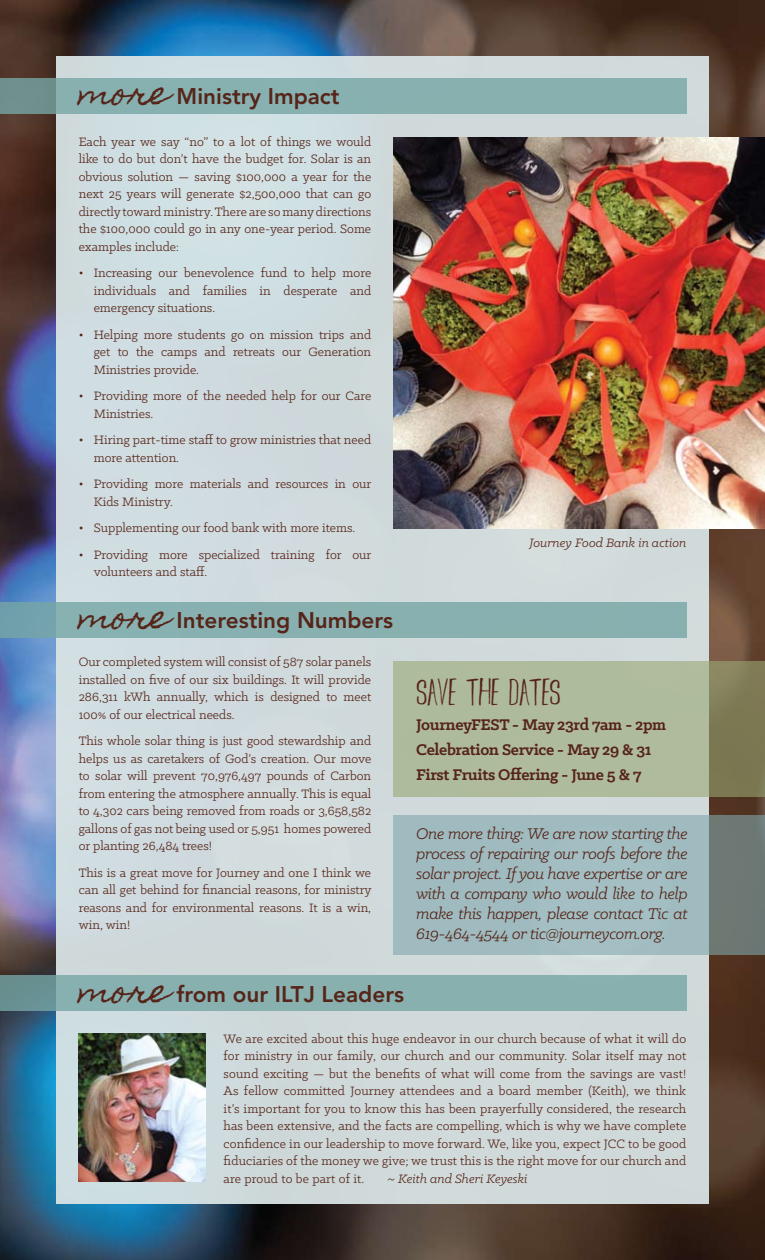
<style>
.page{position:relative;width:765px;height:1260px;background:#fff}
.page>*{position:absolute;margin:0;border:0;box-sizing:border-box;transform-origin:0 0}
.t1{font:32.5px "Bamboo Brisk";letter-spacing:-.02em;color:#562418}
.t2{font:800 22.5px "Avenir";color:#562418}
.t3{font:italic 17.5px/20px "Klinic Slab";letter-spacing:-.02em;color:#562418;text-align:justify}
.t4{font:700 17.5px/25px "Klinic Slab";letter-spacing:-.02em;color:#562418}
.t5{font:13.75px/17.5px "Klinic Slab";color:#562418;text-align:justify}
.t6{font:italic 13.75px "Klinic Slab";color:#562418}
.s1{font-family:"Homemade Apple";font-weight:400;font-size:32.5px}
</style>
<div class="page">
<img style="left:0;top:0;width:765px;height:1260px">
<div style="left:56px;top:56px;width:653px;height:1148px;background:#d0dbdd"></div>
<svg style="left:0;top:602px;width:686px;height:35px;background:#86aeaf"></svg>
<svg style="left:0;top:78px;width:686px;height:35px;background:#85adad"></svg>
<img style="left:393px;top:137px;width:372px;height:391px">
<svg style="left:0;top:976px;width:686px;height:35px;background:#84adac"></svg>
<img style="left:79px;top:1033px;width:127px;height:148px">
<svg style="left:394px;top:816px;width:371px;height:139px;background:#98b1b4"></svg>
<svg style="left:394px;top:661px;width:371px;height:136px;background:#a7b191"></svg>
<h2 class="t2" style="left:79px;top:83px;width:262px"><span class="s1">more</span> Ministry Impact</h2>
<p class="t5" style="left:79px;top:132px;width:294px">Each year we say “no” to a lot of things we would like to do but don’t have the budget for. Solar is an obvious solution — saving $100,000 a year for the next 25 years will generate $2,500,000 that can go directly toward ministry. There are so many directions the $100,000 could go in any one-year period. Some examples include:</p>
<p class="t5" style="left:94px;top:264px;width:279px;text-indent:-15px">• Increasing our benevolence fund to help more individuals and families in desperate and emergency situations.</p>
<p class="t5" style="left:94px;top:325px;width:279px;text-indent:-15px">• Helping more students go on mission trips and get to the camps and retreats our Generation Ministries provide.</p>
<p class="t5" style="left:94px;top:387px;width:279px;text-indent:-15px">• Providing more of the needed help for our Care<br>Ministries.</p>
<p class="t5" style="left:94px;top:431px;width:279px;text-indent:-15px">• Hiring part-time staff to grow ministries that need more attention.</p>
<p class="t5" style="left:94px;top:475px;width:279px;text-indent:-15px">• Providing more materials and resources in our<br>Kids Ministry.</p>
<p class="t5" style="left:79px;top:519px;width:278px">• Supplementing our food bank with more items.</p>
<p class="t5" style="left:94px;top:545px;width:279px;text-indent:-15px">• Providing more specialized training for our volunteers and staff.</p>
<h2 class="t2" style="left:79px;top:607px;width:316px"><span class="s1">more</span> Interesting Numbers</h2>
<p class="t5" style="left:79px;top:653px;width:294px">Our completed system will consist of 587 solar panels installed on five of our six buildings. It will provide 286,311 kWh annually, which is designed to meet 100% of our electrical needs.</p>
<p class="t5" style="left:79px;top:732px;width:294px">This whole solar thing is just good stewardship and helps us as caretakers of God’s creation. Our move to solar will prevent 70,976,497 pounds of Carbon from entering the atmosphere annually. This is equal to 4,302 cars being removed from roads or 3,658,582 gallons of gas not being used or 5,951 homes powered or planting 26,484 trees!</p>
<p class="t5" style="left:79px;top:864px;width:294px">This is a great move for Journey and one I think we can all get behind for financial reasons, for ministry reasons and for environmental reasons. It is a win, win, win!</p>
<p class="t6" style="left:530px;top:534px;width:159px">Journey Food Bank in action</p>
<h1 class="t1" style="left:416px;top:675px;width:178px">SAVE THE DATES:</h1>
<p class="t4" style="left:416px;top:711px;width:252px">JourneyFEST - May 23rd 7am - 2pm<br>Celebration Service - May 29 &amp; 31<br>First Fruits Offering - June 5 &amp; 7</p>
<p class="t3" style="left:416px;top:823px;width:273px">One more thing: We are now starting the process of repairing our roofs before the solar project. If you have expertise or are with a company who would like to help make this happen, please contact Tic at 619-464-4544 or tic@journeycom.org.</p>
<h2 class="t2" style="left:79px;top:981px;width:327px"><span class="s1">more</span> from our ILTJ Leaders</h2>
<p class="t5" style="left:224px;top:1029px;width:464px">We are excited about this huge endeavor in our church because of what it will do for ministry in our family, our church and our community. Solar itself may not sound exciting — but the benefits of what will come from the savings are vast!<br>As fellow committed Journey attendees and a board member (Keith), we think it’s important for you to know this has been prayerfully considered, the research has been extensive, and the facts are compelling, which is why we have complete confidence in our leadership to move forward. We, like you, expect JCC to be good fiduciaries of the money we give; we trust this is the right move for our church and are proud to be part of it.</p>
<p class="t6" style="left:387px;top:1170px;width:142px">~ Keith and Sheri Keyeski</p>
</div>
